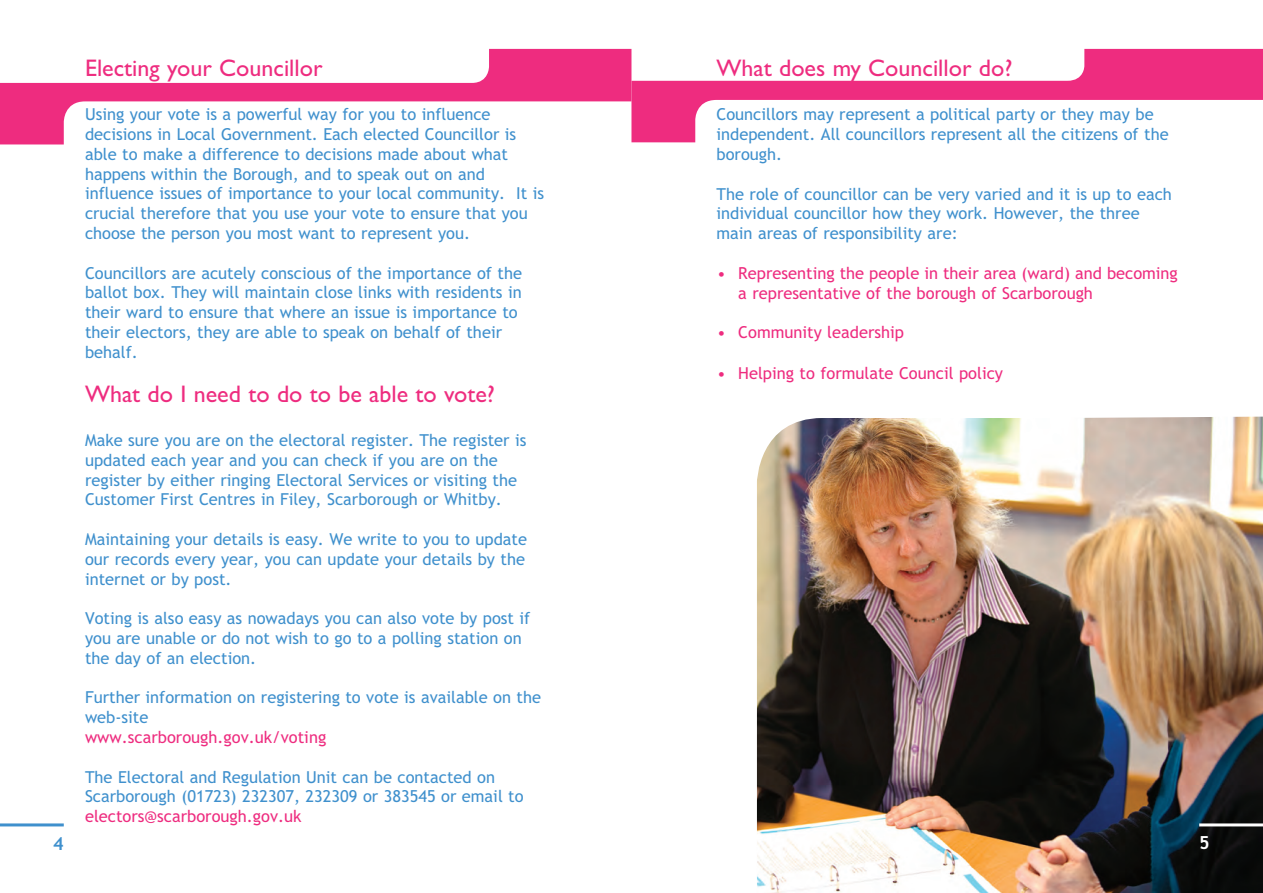
<style>
.page{position:relative;width:1263px;height:893px;background:#fff}
.page>*{position:absolute;margin:0;border:0;box-sizing:border-box;transform-origin:0 0}
.t1{font:24px "Gill Sans";color:#ee2c7f}
.t2{font:700 18px "Trebuchet MS";color:#3f90cd}
.t3{font:700 18px "Trebuchet MS";color:#fff}
.t4{font:16.5px/19.8px "Trebuchet MS";color:#3f90cd}
.t5{font:16.5px/19.8px "Trebuchet MS";color:#ee2c7f}
</style>
<div class="page">
<img style="left:757px;top:416px;width:506px;height:477px">
<hr style="left:1199px;top:823px;width:64px;height:3px;background:#fff">
<hr style="left:0;top:823px;width:64px;height:3px;background:#3f90cd">
<svg style="left:0;top:49px;width:631px;height:96px"></svg>
<svg style="left:631px;top:49px;width:632px;height:93px"></svg>
<h1 class="t1" style="left:85px;top:54px;width:239px">Electing your Councillor</h1>
<p class="t4" style="left:85px;top:105px;width:461px">Using your vote is a powerful way for you to influence decisions in Local Government. Each elected Councillor is able to make a difference to decisions made about what happens within the Borough, and to speak out on and influence issues of importance to your local community. It is crucial therefore that you use your vote to ensure that you choose the person you most want to represent you.</p>
<p class="t4" style="left:85px;top:263px;width:438px">Councillors are acutely conscious of the importance of the ballot box. They will maintain close links with residents in their ward to ensure that where an issue is importance to their electors, they are able to speak on behalf of their behalf.</p>
<h1 class="t1" style="left:85px;top:379px;width:411px">What do I need to do to be able to vote?</h1>
<p class="t4" style="left:85px;top:430px;width:443px">Make sure you are on the electoral register. The register is updated each year and you can check if you are on the register by either ringing Electoral Services or visiting the Customer First Centres in Filey, Scarborough or Whitby.</p>
<p class="t4" style="left:85px;top:529px;width:444px">Maintaining your details is easy. We write to you to update our records every year, you can update your details by the internet or by post.</p>
<p class="t4" style="left:85px;top:609px;width:447px">Voting is also easy as nowadays you can also vote by post if you are unable or do not wish to go to a polling station on the day of an election.</p>
<p class="t4" style="left:85px;top:688px;width:458px">Further information on registering to vote is available on the web-site</p>
<p class="t5" style="left:85px;top:727px;width:243px">www.scarborough.gov.uk/voting</p>
<p class="t4" style="left:85px;top:767px;width:440px">The Electoral and Regulation Unit can be contacted on<br>Scarborough (01723) 232307, 232309 or 383545 or email to</p>
<p class="t5" style="left:85px;top:807px;width:218px">electors@scarborough.gov.uk</p>
<h1 class="t1" style="left:716px;top:54px;width:297px">What does my Councillor do?</h1>
<p class="t4" style="left:716px;top:105px;width:454px">Councillors may represent a political party or they may be independent. All councillors represent all the citizens of the borough.</p>
<p class="t4" style="left:716px;top:184px;width:457px">The role of councillor can be very varied and it is up to each individual councillor how they work. However, the three main areas of responsibility are:</p>
<p class="t5" style="left:738px;top:263px;width:441px;text-indent:-21px">• Representing the people in their area (ward) and becoming a representative of the borough of Scarborough</p>
<p class="t5" style="left:717px;top:323px;width:188px">• Community leadership</p>
<p class="t5" style="left:717px;top:363px;width:287px">• Helping to formulate Council policy</p>
<p class="t2" style="left:53px;top:833px;width:12px">4</p>
<p class="t3" style="left:1199px;top:832px;width:12px">5</p>
</div>
